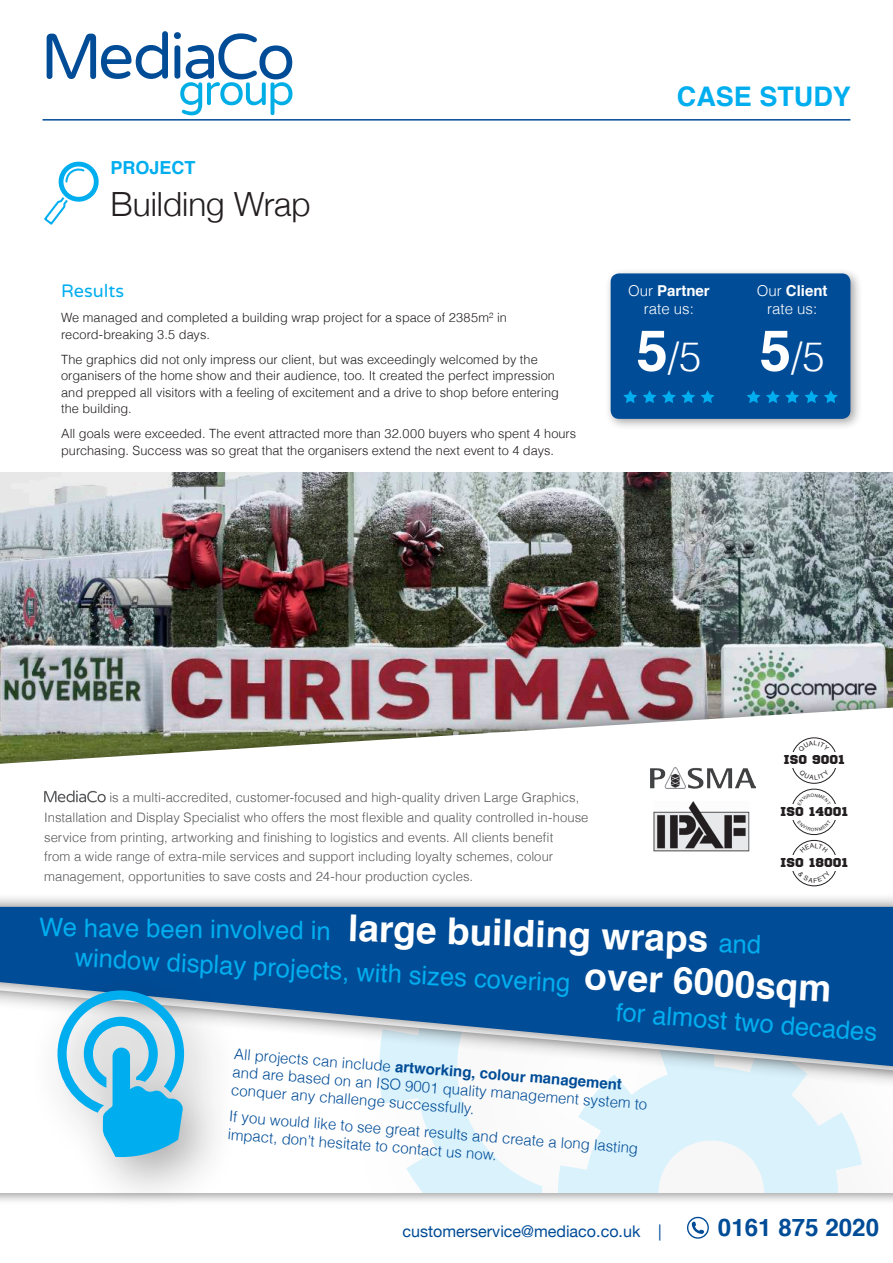
<style>
.page{position:relative;width:893px;height:1263px;background:#fff}
.page>*{position:absolute;margin:0;border:0;box-sizing:border-box;transform-origin:0 0}
.t1{font:300 40.2px "Helvetica";color:#fff}
.t2{font:700 37.05px "Helvetica";color:#fff}
.t3{font:300 33.3px "Helvetica Neue";color:#231f20}
.t4{font:700 27px "Helvetica";color:#00aeef}
.t5{font:25.5px "Helvetica";color:#00aeef}
.t6{font:700 24.15px "Helvetica";color:#004c97}
.t7{font:700 18px "Helvetica";color:#00aeef}
.t8{font:18px "Varela Round";color:#00aeef}
.t9{font:16.05px "Helvetica Neue";color:#004c97}
.t10{font:300 15px/18.6px "Helvetica";color:#004c97}
.t11{font:300 15px/18px "Helvetica";color:#fff;text-align:center}
.t12{font:300 13.05px/19.6px "Helvetica";color:#57585a}
.t13{font:12.9px "Sports World";color:#231f20}
.t14{font:300 12.75px/16.5px "Helvetica";color:#231f20}
.s1{font-weight:700}
.s2{font-weight:700;font-size:56.7px}
.s3{font-weight:400;font-size:25.5px;color:#00aeef}
</style>
<div class="page">
<img style="left:0;top:472px;width:893px;height:215px">
<div style="left:0;top:907px;width:893px;height:298px;background:#231f20;opacity:.4"></div>
<div style="left:0;top:913px;width:893px;height:280px;background:#fff"></div>
<svg style="left:785px;top:1092px;width:77px;height:101px;fill:#d9f2fc"></svg>
<svg style="left:381px;top:1092px;width:404px;height:101px;fill:#d9f2fc"></svg>
<div style="left:605px;top:267px;width:258px;height:164px;background:#231f20;opacity:.4"></div>
<div style="left:611px;top:273px;width:239px;height:146px;background:#004c97;border-radius:9px"></div>
<div style="left:0;top:687px;width:893px;height:405px;background:#231f20;opacity:.6"></div>
<svg style="left:0;top:707px;width:893px;height:185px"></svg>
<div style="left:0;top:892px;width:893px;height:192px;background:#231f20;opacity:.6"></div>
<svg style="left:0;top:907px;width:893px;height:159px;background:#2a68a6"></svg>
<hr style="left:43px;top:119px;width:807px;height:2px;background:#004c97">
<svg style="left:47px;top:31px;width:121px;height:48px"></svg>
<svg style="left:174px;top:32px;width:118px;height:83px"></svg>
<svg style="left:44px;top:161px;width:55px;height:64px"></svg>
<svg style="left:623px;top:390px;width:14px;height:13px"></svg>
<svg style="left:643px;top:390px;width:52px;height:13px"></svg>
<svg style="left:701px;top:390px;width:14px;height:13px"></svg>
<svg style="left:746px;top:390px;width:14px;height:13px"></svg>
<svg style="left:766px;top:390px;width:52px;height:13px"></svg>
<svg style="left:824px;top:390px;width:14px;height:13px"></svg>
<svg style="left:687px;top:1217px;width:22px;height:22px"></svg>
<svg style="left:44px;top:790px;width:62px;height:12px"></svg>
<div style="left:29px;top:962px;width:212px;height:251px;background:#231f20;opacity:.4"></div>
<svg style="left:57px;top:990px;width:127px;height:167px;background:#7bc8e6"></svg>
<img style="left:647px;top:797px;width:110px;height:58px">
<img style="left:651px;top:767px;width:105px;height:21px">
<div style="left:779px;top:737px;width:70px;height:47px;background:#fff"></div>
<div style="left:791px;top:737px;width:46px;height:47px;border:1px solid #231f20;border-radius:50%"></div>
<div style="left:779px;top:753px;width:70px;height:15px;background:#fff"></div>
<div style="left:779px;top:789px;width:70px;height:46px;background:#fff"></div>
<div style="left:791px;top:789px;width:46px;height:46px;border:1px solid #231f20;border-radius:50%"></div>
<div style="left:779px;top:804px;width:70px;height:15px;background:#fff"></div>
<div style="left:779px;top:840px;width:70px;height:46px;background:#fff"></div>
<div style="left:791px;top:840px;width:46px;height:46px;border:1px solid #231f20;border-radius:50%"></div>
<div style="left:779px;top:855px;width:70px;height:15px;background:#fff"></div>
<svg style="left:798px;top:741px;width:31px;height:5px"></svg>
<svg style="left:799px;top:777px;width:30px;height:3px"></svg>
<svg style="left:797px;top:793px;width:33px;height:5px"></svg>
<svg style="left:797px;top:826px;width:34px;height:5px"></svg>
<svg style="left:800px;top:843px;width:28px;height:3px"></svg>
<svg style="left:798px;top:877px;width:33px;height:5px"></svg>
<h3 class="t7" style="left:111px;top:153px;width:87px">PROJECT</h3>
<h3 class="t3" style="left:111px;top:178px;width:202px">Building Wrap</h3>
<h3 class="t8" style="left:61px;top:281px;width:65px">Results</h3>
<p class="t14" style="left:61px;top:309px;width:447px">We managed and completed a building wrap project for a space of 2385m² in record-breaking 3.5 days.</p>
<p class="t14" style="left:61px;top:350px;width:499px">The graphics did not only impress our client, but was exceedingly welcomed by the organisers of the home show and their audience, too. It created the perfect impression and prepped all visitors with a feeling of excitement and a drive to shop before entering the building.</p>
<p class="t14" style="left:61px;top:425px;width:517px">All goals were exceeded. The event attracted more than 32.000 buyers who spent 4 hours purchasing. Success was so great that the organisers extend the next event to 4 days.</p>
<h3 class="t4" style="left:677px;top:75px;width:176px">CASE STUDY</h3>
<p class="t11" style="left:628px;top:281px;width:83px">Our <span class="s1">Partner </span>rate us:</p>
<p class="t11" style="left:757px;top:281px;width:72px">Our <span class="s1">Client </span>rate us:</p>
<h1 class="t1" style="left:636px;top:324px;width:190px"><span class="s2">5</span>/5 <span class="s2">5</span>/5</h1>
<p class="t13" style="left:783px;top:749px;width:63px">ISO 9001</p>
<p class="t12" style="left:44px;top:787px;width:546px;text-indent:65px">is a multi-accredited, customer-focused and high-quality driven Large Graphics, Installation and Display Specialist who offers the most flexible and quality controlled in-house service from printing, artworking and finishing to logistics and events. All clients benefit<br>from a wide range of extra-mile services and support including loyalty schemes, colour management, opportunities to save costs and 24-hour production cycles.</p>
<h2 class="t2" style="left:349px;top:897px;width:415px;rotate:2deg">large building wraps <span class="s3">and</span></h2>
<p class="t13" style="left:780px;top:801px;width:69px">ISO 14001</p>
<p class="t13" style="left:780px;top:852px;width:70px">ISO 18001</p>
<h3 class="t5" style="left:40px;top:907px;width:293px;rotate:1deg">We have been involved in</h3>
<h3 class="t5" style="left:76px;top:937px;width:759px;rotate:3deg">window display projects, with sizes covering <sup>over</sup> <sup>6000sqm</sup></h3>
<h3 class="t5" style="left:617px;top:993px;width:264px;rotate:4deg">for almost two decades</h3>
<p class="t10" style="left:235px;top:1041px;width:417px;rotate:5deg">All projects can include <span class="s1">artworking, colour management </span>and are based on an ISO 9001 quality management system to conquer any challenge successfully.</p>
<p class="t10" style="left:230px;top:1104px;width:412px;rotate:5deg">If you would like to see great results and create a long lasting impact, don’t hesitate to contact us now.</p>
<p class="t9" style="left:402px;top:1220px;width:261px">customerservice@mediaco.co.uk |</p>
<h3 class="t6" style="left:718px;top:1208px;width:163px">0161 875 2020</h3>
</div>
